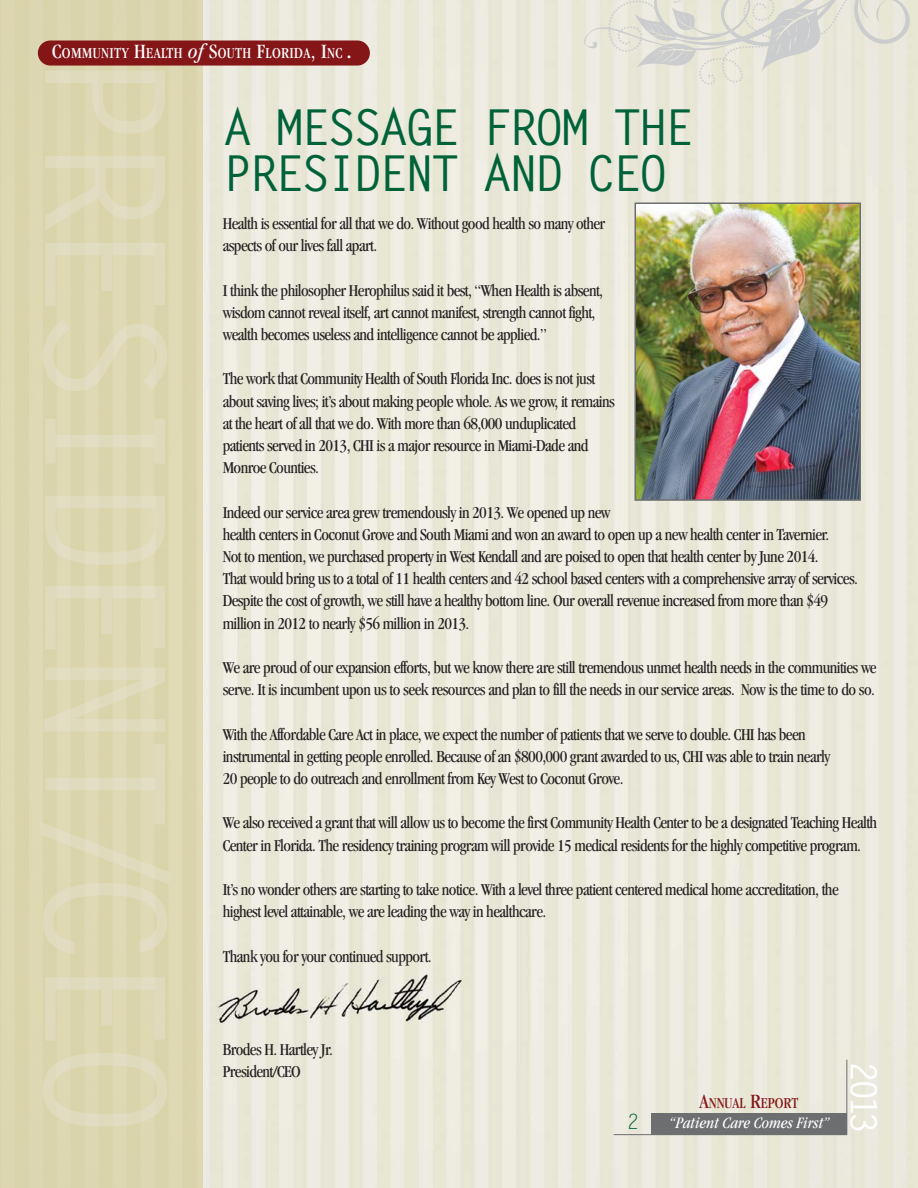
<style>
.page{position:relative;width:918px;height:1188px;background:#fff}
.page>*{position:absolute;margin:0;border:0;box-sizing:border-box;transform-origin:0 0}
.t1{font:700 49.5px/46.5px "Letter Gothic";letter-spacing:-.075em;color:#006239}
.t2{font:700 36px "Letter Gothic";color:#fff}
.t3{font:21px "Letter Gothic";color:#006239}
.t4{font:condensed 17.25px/22.2px "Garamond";letter-spacing:-.035em;color:#231f20}
.t5{font:italic condensed 16.5px "Garamond";color:#fff}
.t6{font:condensed 15.75px "Garamond";letter-spacing:.025em;color:#fff}
.t7{font:condensed 15.75px "Garamond";color:#851618}
.s1{font-size:21px}
.s2{font-style:italic;font-size:21px}
.s3{font-family:"Letter Gothic";font-stretch:normal;font-size:21px}
</style>
<div class="page">
<img style="left:202px;top:0;width:715px;height:1188px">
<div style="left:0;top:0;width:202px;height:1188px;background:#dcd5ae"></div>
<img style="left:43px;top:71px;width:124px;height:661px">
<img style="left:45px;top:744px;width:120px;height:78px">
<img style="left:41px;top:822px;width:129px;height:63px">
<img style="left:43px;top:883px;width:124px;height:245px">
<svg style="left:917px;top:0;width:1px;height:1188px"></svg>
<hr style="left:917px;top:94px;width:1px;height:81px;background:#231f20">
<hr style="left:614px;top:1134px;width:233px;height:1px;background:#6d6e70">
<hr style="left:846px;top:1060px;width:1px;height:75px;background:#6d6e70">
<div style="left:652px;top:1114px;width:195px;height:21px;background:#6d6e70"></div>
<img style="left:637px;top:205px;width:221px;height:293px">
<div style="left:634px;top:202px;width:227px;height:299px;border:2px solid #6d6e70"></div>
<div style="left:38px;top:40px;width:332px;height:26px;background:#851618;border-radius:13px"></div>
<svg style="left:578px;top:0;width:332px;height:85px;background:#e3e2d7"></svg>
<p class="t6" style="left:52px;top:47px;width:305px"><span class="s1">C</span>OMMUNITY <span class="s1">H</span>EALTH <span class="s2">of</span> <span class="s1">S</span>OUTH <span class="s1">F</span>LORIDA<span class="s1">, I</span>NC<span class="s3">.</span></p>
<h1 class="t1" style="left:223px;top:108px;width:473px">A MESSAGE FROM THE<br>PRESIDENT AND CEO</h1>
<p class="t4" style="left:223px;top:214px;width:384px">Health is essential for all that we do. Without good health so many other aspects of our lives fall apart.</p>
<p class="t4" style="left:223px;top:280px;width:382px">I think the philosopher Herophilus said it best, “When Health is absent, wisdom cannot reveal itself, art cannot manifest, strength cannot fight, wealth becomes useless and intelligence cannot be applied.”</p>
<p class="t4" style="left:223px;top:369px;width:394px">The work that Community Health of South Florida Inc. does is not just about saving lives; it’s about making people whole. As we grow, it remains at the heart of all that we do. With more than 68,000 unduplicated patients served in 2013, CHI is a major resource in Miami-Dade and Monroe Counties.</p>
<p class="t4" style="left:223px;top:502px;width:637px">Indeed our service area grew tremendously in 2013. We opened up new<br>health centers in Coconut Grove and South Miami and won an award to open up a new health center in Tavernier.<br>Not to mention, we purchased property in West Kendall and are poised to open that health center by June 2014.<br>That would bring us to a total of 11 health centers and 42 school based centers with a comprehensive array of services.<br>Despite the cost of growth, we still have a healthy bottom line. Our overall revenue increased from more than $49 million in 2012 to nearly $56 million in 2013.</p>
<p class="t4" style="left:223px;top:658px;width:655px">We are proud of our expansion efforts, but we know there are still tremendous unmet health needs in the communities we serve. It is incumbent upon us to seek resources and plan to fill the needs in our service areas. Now is the time to do so.</p>
<p class="t4" style="left:223px;top:724px;width:609px">With the Affordable Care Act in place, we expect the number of patients that we serve to double. CHI has been instrumental in getting people enrolled. Because of an $800,000 grant awarded to us, CHI was able to train nearly<br>20 people to do outreach and enrollment from Key West to Coconut Grove.</p>
<p class="t4" style="left:223px;top:813px;width:656px">We also received a grant that will allow us to become the first Community Health Center to be a designated Teaching Health<br>Center in Florida. The residency training program will provide 15 medical residents for the highly competitive program.</p>
<p class="t4" style="left:223px;top:880px;width:617px">It’s no wonder others are starting to take notice. With a level three patient centered medical home accreditation, the highest level attainable, we are leading the way in healthcare.</p>
<p class="t4" style="left:223px;top:946px;width:210px">Thank you for your continued support.</p>
<p class="t4" style="left:223px;top:1040px;width:112px">Brodes H. Hartley Jr.<br>President/CEO</p>
<p class="t3" style="left:627px;top:1114px;width:14px">2</p>
<p class="t7" style="left:700px;top:1097px;width:100px"><span class="s1">A</span>NNUAL <span class="s1">R</span>EPORT</p>
<p class="t5" style="left:670px;top:1117px;width:162px">“Patient Care Comes First”</p>
<h2 class="t2" style="left:877px;top:1061px;width:74px;rotate:90deg">2013</h2>
</div>
